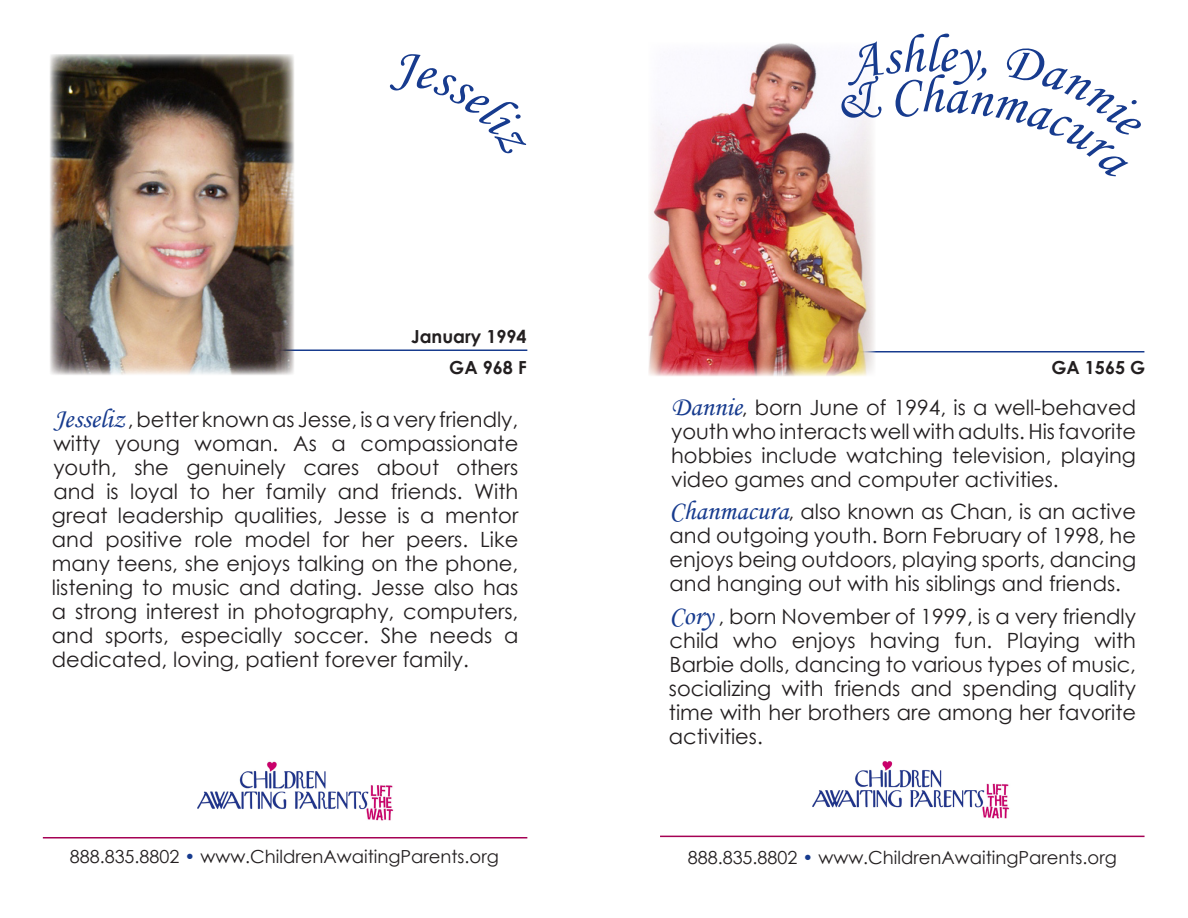
<style>
.page{position:relative;width:1188px;height:918px;background:#fff}
.page>*{position:absolute;margin:0;border:0;box-sizing:border-box;transform-origin:0 0}
.t1{font:21px/24px "Century Gothic";color:#231f20;text-align:justify}
.t2{font:18px "Century Gothic";color:#231f20}
.t3{font:700 18px/31px "Century Gothic";color:#231f20;text-align:right}
.s1{font-family:"Monotype Corsiva";font-size:27px;color:#173b8e}
.s2{color:#173b8e}
</style>
<div class="page">
<hr style="left:150px;top:350px;width:377px;height:1px;background:#173b8e">
<img style="left:197px;top:761px;width:197px;height:60px">
<hr style="left:43px;top:837px;width:484px;height:1px;background:#a50154">
<img style="left:50px;top:54px;width:244px;height:321px">
<hr style="left:767px;top:351px;width:377px;height:1px;background:#173b8e">
<img style="left:812px;top:761px;width:198px;height:58px">
<hr style="left:660px;top:836px;width:485px;height:1px;background:#a50154">
<img style="left:648px;top:43px;width:228px;height:333px">
<svg style="left:837px;top:43px;width:39px;height:137px"></svg>
<p class="t3" style="left:411px;top:320px;width:117px">January 1994<br>GA 968 F</p>
<p class="t1" style="left:52px;top:407px;width:468px"><span class="s1">Jesseliz</span> , better known as Jesse, is a very friendly, witty young woman. As a compassionate youth, she genuinely cares about others and is loyal to her family and friends. With great leadership qualities, Jesse is a mentor and positive role model for her peers. Like many teens, she enjoys talking on the phone, listening to music and dating. Jesse also has a strong interest in photography, computers, and sports, especially soccer. She needs a dedicated, loving, patient forever family.</p>
<p class="t2" style="left:70px;top:843px;width:431px">888.835.8802 <span class="s2">•</span> www.ChildrenAwaitingParents.org</p>
<p class="t3" style="left:1051px;top:352px;width:95px">GA 1565 G</p>
<p class="t1" style="left:671px;top:395px;width:467px"><span class="s1">Dannie</span>, born June of 1994, is a well-behaved youth who interacts well with adults. His favorite hobbies include watching television, playing video games and computer activities.</p>
<p class="t1" style="left:670px;top:499px;width:468px"><span class="s1">Chanmacura</span>, also known as Chan, is an active and outgoing youth. Born February of 1998, he enjoys being outdoors, playing sports, dancing and hanging out with his siblings and friends.</p>
<p class="t1" style="left:669px;top:604px;width:469px"><span class="s1">Cory</span> , born November of 1999, is a very friendly child who enjoys having fun. Playing with Barbie dolls, dancing to various types of music, socializing with friends and spending quality time with her brothers are among her favorite activities.</p>
<p class="t2" style="left:688px;top:845px;width:431px">888.835.8802 <span class="s2">•</span> www.ChildrenAwaitingParents.org</p>
</div>
